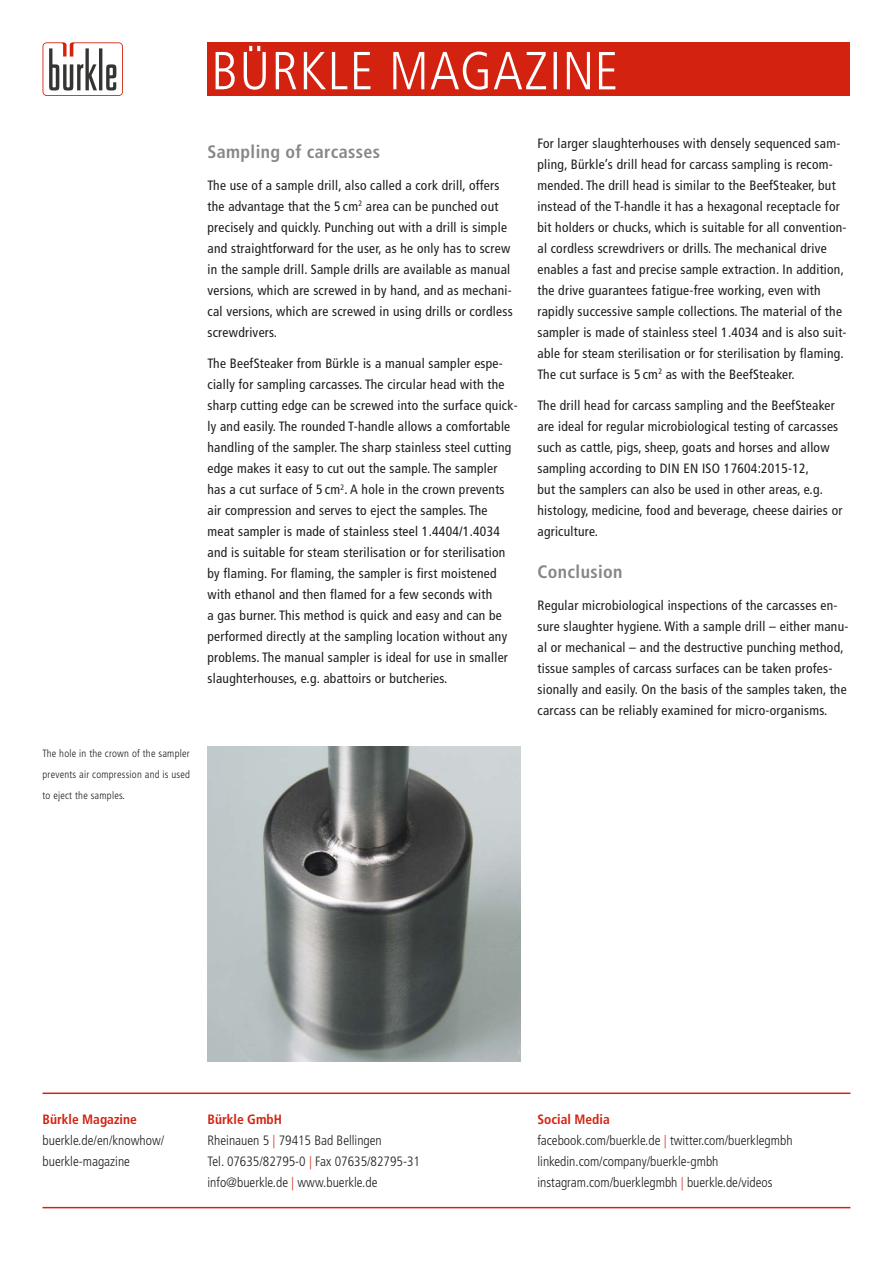
<style>
.page{position:relative;width:893px;height:1263px;background:#fff}
.page>*{position:absolute;margin:0;border:0;box-sizing:border-box;transform-origin:0 0}
.t1{font:700 condensed 18px "Frutiger";letter-spacing:.02em;color:#878787}
.t2{font:condensed 13.5px/21px "Frutiger";letter-spacing:.02em;color:#1d1d1b}
.t3{font:300 condensed 13.5px/21px "Frutiger";color:#1d1d1b}
.t4{font:700 condensed 13.5px "Frutiger";color:#d32210}
.t5{font:300 condensed 10.5px/21px "Frutiger";letter-spacing:.02em;color:#1d1d1b;text-align:justify}
.s1{font-weight:700;color:#d32210}
.s2{color:#d32210}
</style>
<div class="page">
<svg style="left:43px;top:42px;width:80px;height:54px"></svg>
<hr style="left:43px;top:1092px;width:807px;height:2px;background:#d32210">
<hr style="left:43px;top:1207px;width:807px;height:1px;background:#d32210">
<img style="left:207px;top:746px;width:313px;height:315px">
<div style="left:207px;top:43px;width:643px;height:53px;background:#d32210"></div>
<svg style="left:216px;top:46px;width:374px;height:44px"></svg>
<svg style="left:599px;top:52px;width:16px;height:37px"></svg>
<h1 class="t1" style="left:207px;top:141px;width:174px">Sampling of carcasses</h1>
<p class="t2" style="left:207px;top:174px;width:307px">The use of a sample drill, also called a cork drill, offers the advantage that the 5 cm<sup>2</sup> area can be punched out precisely and quickly. Punching out with a drill is simple and straightforward for the user, as he only has to screw in the sample drill. Sample drills are available as manual versions, which are screwed in by hand, and as mechani&shy;cal versions, which are screwed in using drills or cordless screwdrivers.</p>
<p class="t2" style="left:207px;top:353px;width:312px">The BeefSteaker from Bürkle is a manual sampler espe&shy;cially for sampling carcasses. The circular head with the sharp cutting edge can be screwed into the surface quick&shy;ly and easily. The rounded T-handle allows a comfortable handling of the sampler. The sharp stainless steel cutting edge makes it easy to cut out the sample. The sampler has a cut surface of 5 cm<sup>2</sup>. A hole in the crown prevents air compression and serves to eject the samples. The meat sampler is made of stainless steel 1.4404/1.4034 and is suitable for steam sterilisation or for sterilisation by flaming. For flaming, the sampler is first moistened with ethanol and then flamed for a few seconds with<br>a gas burner. This method is quick and easy and can be performed directly at the sampling location without any problems. The manual sampler is ideal for use in smaller slaughterhouses, e.g. abattoirs or butcheries.</p>
<p class="t5" style="left:43px;top:743px;width:149px">The hole in the crown of the sampler prevents air compression and is used to eject the samples.</p>
<p class="t2" style="left:537px;top:132px;width:311px">For larger slaughterhouses with densely sequenced sam&shy;pling, Bürkle’s drill head for carcass sampling is recom&shy;mended. The drill head is similar to the BeefSteaker, but instead of the T-handle it has a hexagonal receptacle for bit holders or chucks, which is suitable for all convention&shy;al cordless screwdrivers or drills. The mechanical drive enables a fast and precise sample extraction. In addition, the drive guarantees fatigue-free working, even with rapidly successive sample collections. The material of the sampler is made of stainless steel 1.4034 and is also suit&shy;able for steam sterilisation or for sterilisation by flaming.<br>The cut surface is 5 cm<sup>2</sup> as with the BeefSteaker.</p>
<p class="t2" style="left:537px;top:395px;width:306px">The drill head for carcass sampling and the BeefSteaker are ideal for regular microbiological testing of carcasses such as cattle, pigs, sheep, goats and horses and allow sampling according to DIN EN ISO 17604:2015-12,<br>but the samplers can also be used in other areas, e.g. histology, medicine, food and beverage, cheese dairies or agriculture.</p>
<h1 class="t1" style="left:537px;top:561px;width:86px">Conclusion</h1>
<p class="t2" style="left:537px;top:594px;width:312px">Regular microbiological inspections of the carcasses en&shy;sure slaughter hygiene. With a sample drill – either manu&shy;al or mechanical – and the destructive punching method, tissue samples of carcass surfaces can be taken profes&shy;sionally and easily. On the basis of the samples taken, the carcass can be reliably examined for micro-organisms.</p>
<p class="t4" style="left:43px;top:1111px;width:96px">Bürkle Magazine</p>
<p class="t3" style="left:43px;top:1130px;width:123px">buerkle.de/en/knowhow/ buerkle-magazine</p>
<p class="t3" style="left:207px;top:1109px;width:214px"><span class="s1">Bürkle GmbH<br></span>Rheinauen 5 <span class="s2">|</span> 79415 Bad Bellingen<br>Tel. 07635/82795-0 <span class="s2">|</span> Fax 07635/82795-31 info@buerkle.de <span class="s2">|</span> www.buerkle.de</p>
<p class="t3" style="left:537px;top:1109px;width:257px"><span class="s1">Social Media<br></span>facebook.com/buerkle.de <span class="s2">|</span> twitter.com/buerklegmbh linkedin.com/company/buerkle-gmbh instagram.com/buerklegmbh <span class="s2">|</span> buerkle.de/videos</p>
</div>
